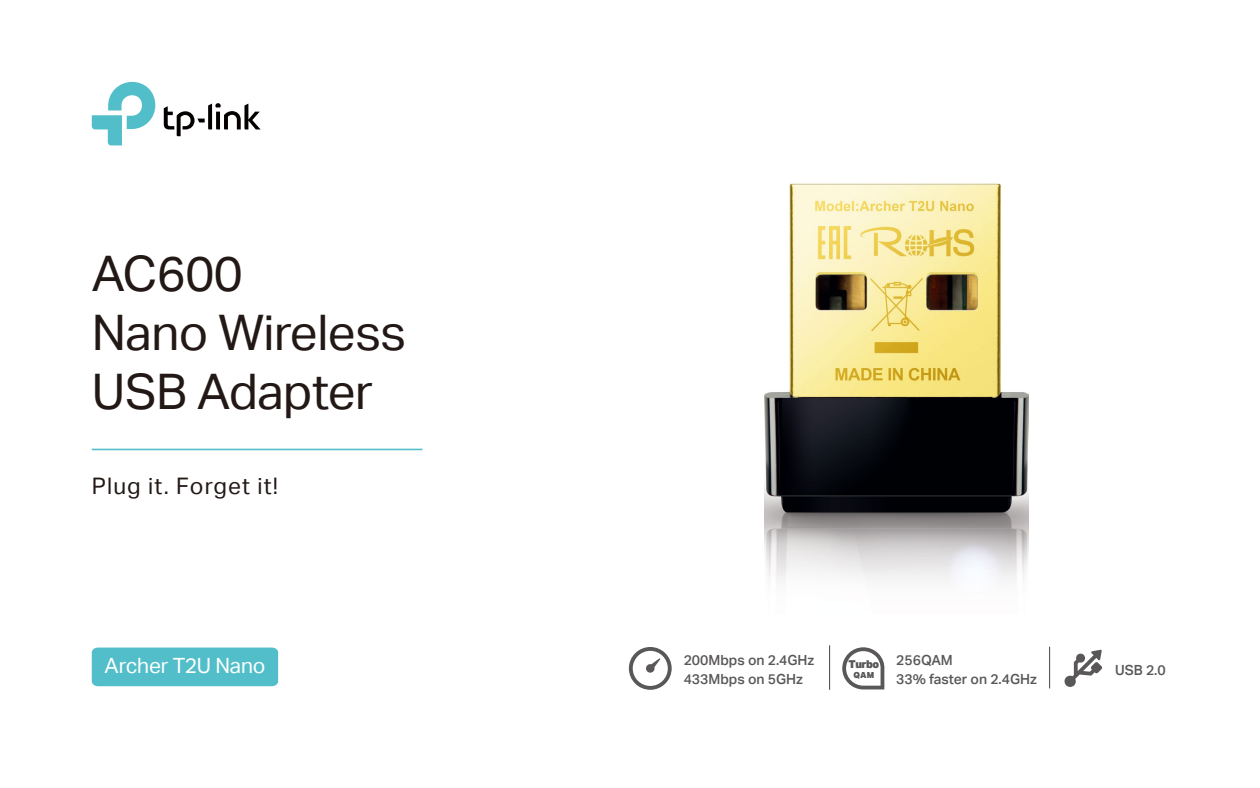
<style>
.page{position:relative;width:1260px;height:788px;background:#fff}
.page>*{position:absolute;margin:0;border:0;box-sizing:border-box;transform-origin:0 0}
.t1{font:49px/58.6px "TP Link Aktiv Regular";letter-spacing:-.01em;color:#221815}
.t2{font:22.75px "TP Link Aktiv Regular";letter-spacing:.05em;color:#221815}
.t3{font:21px "TP Link Aktiv Regular";letter-spacing:-.01em;color:#fff}
.t4{font:14px/18.6px "TP Link Aktiv Medium";color:#595757}
.t5{font:900 10.85px "Aktiv Grotesk Trial";letter-spacing:-.04em;color:#595757}
.t6{font:900 8.31px "Aktiv Grotesk Trial";color:#595757}
</style>
<div class="page">
<div style="left:92px;top:647px;width:186px;height:39px;background:#52bec9"></div>
<svg style="left:92px;top:82px;width:63px;height:63px"></svg>
<svg style="left:164px;top:103px;width:97px;height:33px"></svg>
<hr style="left:92px;top:448px;width:330px;height:2px;background:#52bec9">
<img style="left:764px;top:183px;width:264px;height:398px">
<svg style="left:842px;top:647px;width:43px;height:42px"></svg>
<svg style="left:629px;top:647px;width:43px;height:42px"></svg>
<hr style="left:829px;top:645px;width:1px;height:44px;background:#595757">
<hr style="left:1049px;top:646px;width:1px;height:42px;background:#595757">
<svg style="left:1064px;top:649px;width:38px;height:38px"></svg>
<h1 class="t1" style="left:92px;top:245px;width:316px">AC600<br>Nano Wireless<br>USB Adapter</h1>
<h2 class="t2" style="left:92px;top:473px;width:188px">Plug it. Forget it!</h2>
<h3 class="t3" style="left:105px;top:653px;width:162px">Archer T2U Nano</h3>
<p class="t4" style="left:684px;top:651px;width:132px">200Mbps on 2.4GHz<br>433Mbps on 5GHz</p>
<p class="t4" style="left:896px;top:651px;width:142px">256QAM<br>33% faster on 2.4GHz</p>
<p class="t5" style="left:849px;top:657px;width:32px">Turbo</p>
<p class="t6" style="left:854px;top:669px;width:22px">QAM</p>
<p class="t4" style="left:1115px;top:660px;width:52px">USB 2.0</p>
</div>
